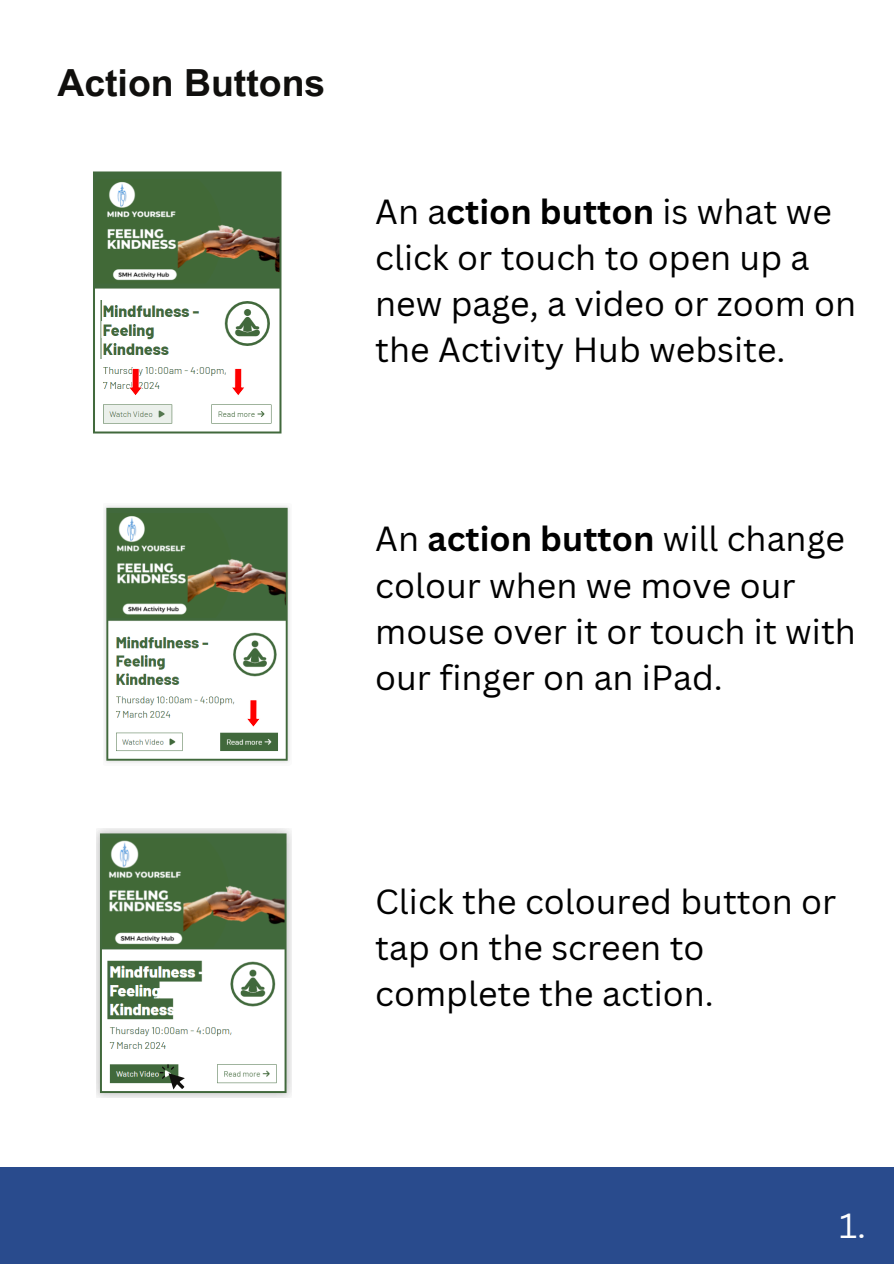
<style>
.page{position:relative;width:894px;height:1264px;background:#fff}
.page>*{position:absolute;margin:0;border:0;box-sizing:border-box;transform-origin:0 0}
.t1{font:700 37.35px "Arial MT Pro";color:#100f0d}
.t2{font:33.9px/46.2px "Canva Sans";color:#000}
.t3{font:33.9px "Canva Sans";color:#fefefe}
.s1{font-weight:700}
</style>
<div class="page">
<div style="left:0;top:1167px;width:893px;height:96px;background:#294b8d"></div>
<img style="left:93px;top:171px;width:189px;height:263px">
<img style="left:96px;top:828px;width:195px;height:269px">
<img style="left:104px;top:505px;width:186px;height:258px">
<svg style="left:231px;top:368px;width:14px;height:28px"></svg>
<svg style="left:128px;top:368px;width:15px;height:28px"></svg>
<svg style="left:246px;top:699px;width:15px;height:28px"></svg>
<svg style="left:160px;top:1064px;width:24px;height:25px"></svg>
<p class="t1" style="left:57px;top:69px;width:269px">Action Buttons</p>
<p class="t2" style="left:375px;top:187px;width:482px">An a<span class="s1">ction button</span> is what we click or touch to open up a new page, a video or zoom on the Activity Hub website.</p>
<p class="t2" style="left:375px;top:515px;width:482px">An <span class="s1">action button</span> will change colour when we move our mouse over it or touch it with our finger on an iPad.</p>
<p class="t2" style="left:375px;top:877px;width:462px">Click the coloured button or tap on the screen to complete the action.</p>
<p class="t3" style="left:838px;top:1202px;width:28px">1.</p>
</div>
